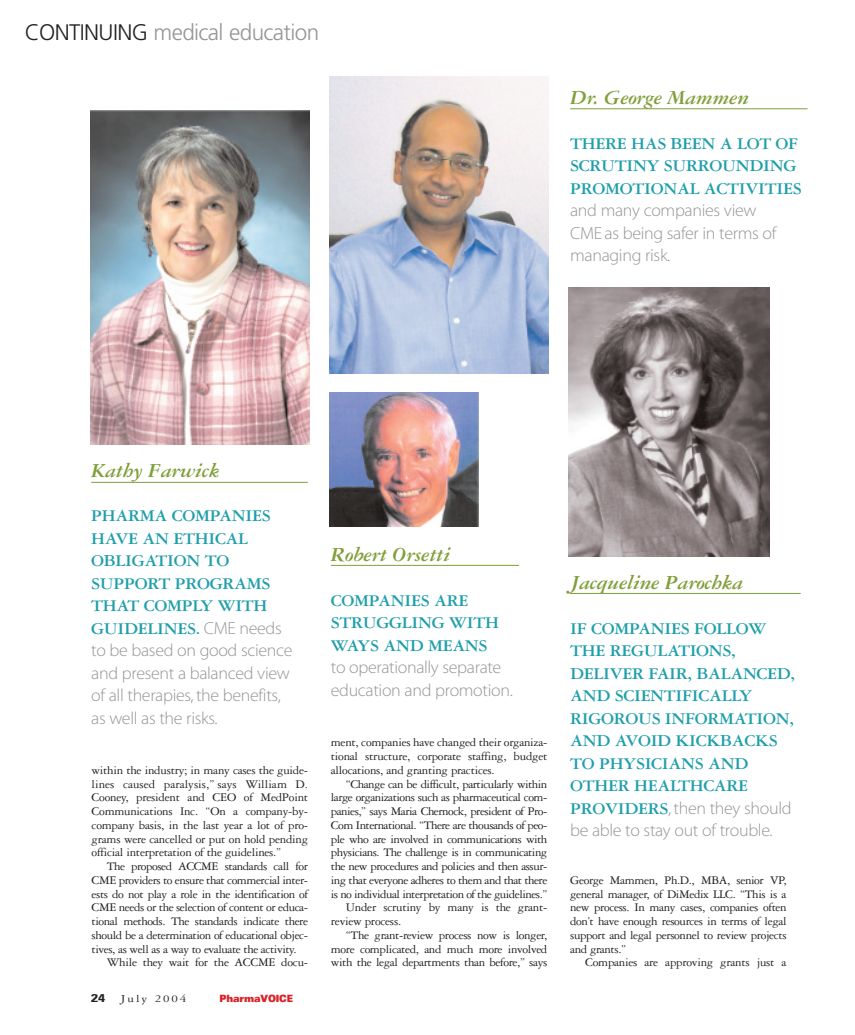
<style>
.page{position:relative;width:855px;height:1035px;background:#fff}
.page>*{position:absolute;margin:0;border:0;box-sizing:border-box;transform-origin:0 0}
.t1{font:300 22.5px "Frutiger";letter-spacing:-.03em;color:#939598}
.t2{font:italic 700 21.25px "Garamond Three";letter-spacing:-.02em;color:#809f3a}
.t3{font:700 17.5px/22.5px "Garamond Three";letter-spacing:-.02em;color:#1f9fab}
.t4{font:17.5px/22.5px "Myriad MM 215 600";letter-spacing:-.02em;color:#939598}
.t5{font:12.5px/13.8px "Garamond Three";letter-spacing:-.035em;color:#231f20;text-align:justify}
.t6{font:11.25px "Garamond Three";letter-spacing:.15em;color:#231f20;scale:1.15 1}
.t7{font:700 condensed 11.25px "Univers";color:#231f20;scale:1.4 1}
.t8{font:900 expanded 10px "Univers";letter-spacing:-.015em;color:#da2128;scale:.75 1}
.s1{color:#231f20}
.s2{font-family:"Myriad MM 215 600";font-weight:400;color:#939598}
.s3{font-family:"Garamond Three";font-weight:700;color:#1f9fab}
</style>
<div class="page">
<img style="left:90px;top:111px;width:219px;height:334px">
<img style="left:330px;top:77px;width:219px;height:296px">
<hr style="left:91px;top:482px;width:217px;height:1px;background:#809f3a">
<hr style="left:570px;top:109px;width:238px;height:1px;background:#809f3a">
<hr style="left:331px;top:565px;width:188px;height:1px;background:#809f3a">
<img style="left:330px;top:393px;width:149px;height:134px">
<img style="left:569px;top:288px;width:200px;height:268px">
<hr style="left:570px;top:593px;width:231px;height:1px;background:#809f3a">
<h1 class="t1" style="left:25px;top:23px;width:296px"><span class="s1">CONTINUING</span> medical education</h1>
<h2 class="t2" style="left:570px;top:90px;width:181px">Dr. George Mammen</h2>
<h3 class="t3" style="left:570px;top:134px;width:233px">THERE HAS BEEN A LOT OF<br>SCRUTINY SURROUNDING<br>PROMOTIONAL ACTIVITIES</h3>
<h3 class="t4" style="left:570px;top:201px;width:208px">and many companies view<br>CME as being safer in terms of managing risk.</h3>
<h2 class="t2" style="left:91px;top:464px;width:130px">Kathy Farwick</h2>
<h3 class="t3" style="left:91px;top:506px;width:192px">PHARMA COMPANIES<br>HAVE AN ETHICAL<br>OBLIGATION TO<br>SUPPORT PROGRAMS<br>THAT COMPLY WITH<br>GUIDELINES. <span class="s2">CME needs</span></h3>
<h3 class="t4" style="left:91px;top:641px;width:203px">to be based on good science and present a balanced view of all therapies, the benefits, as well as the risks.</h3>
<p class="t5" style="left:92px;top:764px;width:218px">within the industry; in many cases the guide&shy;lines caused paralysis,” says William D.<br>Cooney, president and CEO of MedPoint Communications Inc. “On a company-by&shy;company basis, in the last year a lot of pro&shy;grams were cancelled or put on hold pending official interpretation of the guidelines.”</p>
<p class="t5" style="left:107px;top:860px;width:203px">The proposed ACCME standards call for</p>
<p class="t5" style="left:92px;top:874px;width:218px">CME providers to ensure that commercial inter-</p>
<p class="t5" style="left:92px;top:888px;width:218px">ests do not play a role in the identification of</p>
<p class="t5" style="left:92px;top:902px;width:218px">CME needs or the selection of content or educa-</p>
<p class="t5" style="left:92px;top:915px;width:218px">tional methods. The standards indicate there</p>
<p class="t5" style="left:92px;top:929px;width:218px">should be a determination of educational objec-</p>
<p class="t5" style="left:92px;top:943px;width:206px">tives, as well as a way to evaluate the activity.</p>
<p class="t5" style="left:107px;top:957px;width:203px">While they wait for the ACCME docu-</p>
<p class="t7" style="left:91px;top:994px;width:11px">24</p>
<p class="t6" style="left:121px;top:994px;width:59px">July 2004</p>
<p class="t8" style="left:220px;top:995px;width:99px">PharmaVOICE</p>
<h2 class="t2" style="left:331px;top:547px;width:121px">Robert Orsetti</h2>
<h3 class="t3" style="left:331px;top:590px;width:170px">COMPANIES ARE<br>STRUGGLING WITH<br>WAYS AND MEANS</h3>
<h3 class="t4" style="left:331px;top:657px;width:183px">to operationally separate education and promotion.</h3>
<p class="t5" style="left:331px;top:737px;width:218px">ment, companies have changed their organiza&shy;tional structure, corporate staffing, budget allocations, and granting practices.</p>
<p class="t5" style="left:346px;top:778px;width:203px">“Change can be difficult, particularly within</p>
<p class="t5" style="left:331px;top:792px;width:218px">large organizations such as pharmaceutical com-</p>
<p class="t5" style="left:331px;top:805px;width:218px">panies,” says Maria Chernock, president of Pro-</p>
<p class="t5" style="left:331px;top:819px;width:218px">Com International. “There are thousands of peo-</p>
<p class="t5" style="left:331px;top:833px;width:218px">ple who are involved in communications with</p>
<p class="t5" style="left:331px;top:847px;width:218px">physicians. The challenge is in communicating</p>
<p class="t5" style="left:331px;top:860px;width:218px">the new procedures and policies and then assur-</p>
<p class="t5" style="left:331px;top:874px;width:218px">ing that everyone adheres to them and that there</p>
<p class="t5" style="left:331px;top:888px;width:218px">is no individual interpretation of the guidelines.”</p>
<p class="t5" style="left:346px;top:902px;width:203px">Under scrutiny by many is the grant-</p>
<p class="t5" style="left:331px;top:915px;width:72px">review process.</p>
<p class="t5" style="left:346px;top:929px;width:203px">“The grant-review process now is longer,</p>
<p class="t5" style="left:331px;top:943px;width:218px">more complicated, and much more involved</p>
<p class="t5" style="left:331px;top:957px;width:218px">with the legal departments than before,” says</p>
<h2 class="t2" style="left:570px;top:575px;width:175px">Jacqueline Parochka</h2>
<h3 class="t3" style="left:570px;top:619px;width:226px">IF COMPANIES FOLLOW<br>THE REGULATIONS,<br>DELIVER FAIR, BALANCED,<br>AND SCIENTIFICALLY<br>RIGOROUS INFORMATION,<br>AND AVOID KICKBACKS<br>TO PHYSICIANS AND<br>OTHER HEALTHCARE</h3>
<h3 class="t4" style="left:570px;top:798px;width:223px"><span class="s3">PROVIDERS</span>, then they should be able to stay out of trouble.</h3>
<p class="t5" style="left:570px;top:874px;width:218px">George Mammen, Ph.D., MBA, senior VP, general manager, of DiMedix LLC. “This is a new process. In many cases, companies often don’t have enough resources in terms of legal support and legal personnel to review projects and grants.”</p>
<p class="t5" style="left:585px;top:957px;width:203px">Companies are approving grants just a</p>
</div>
